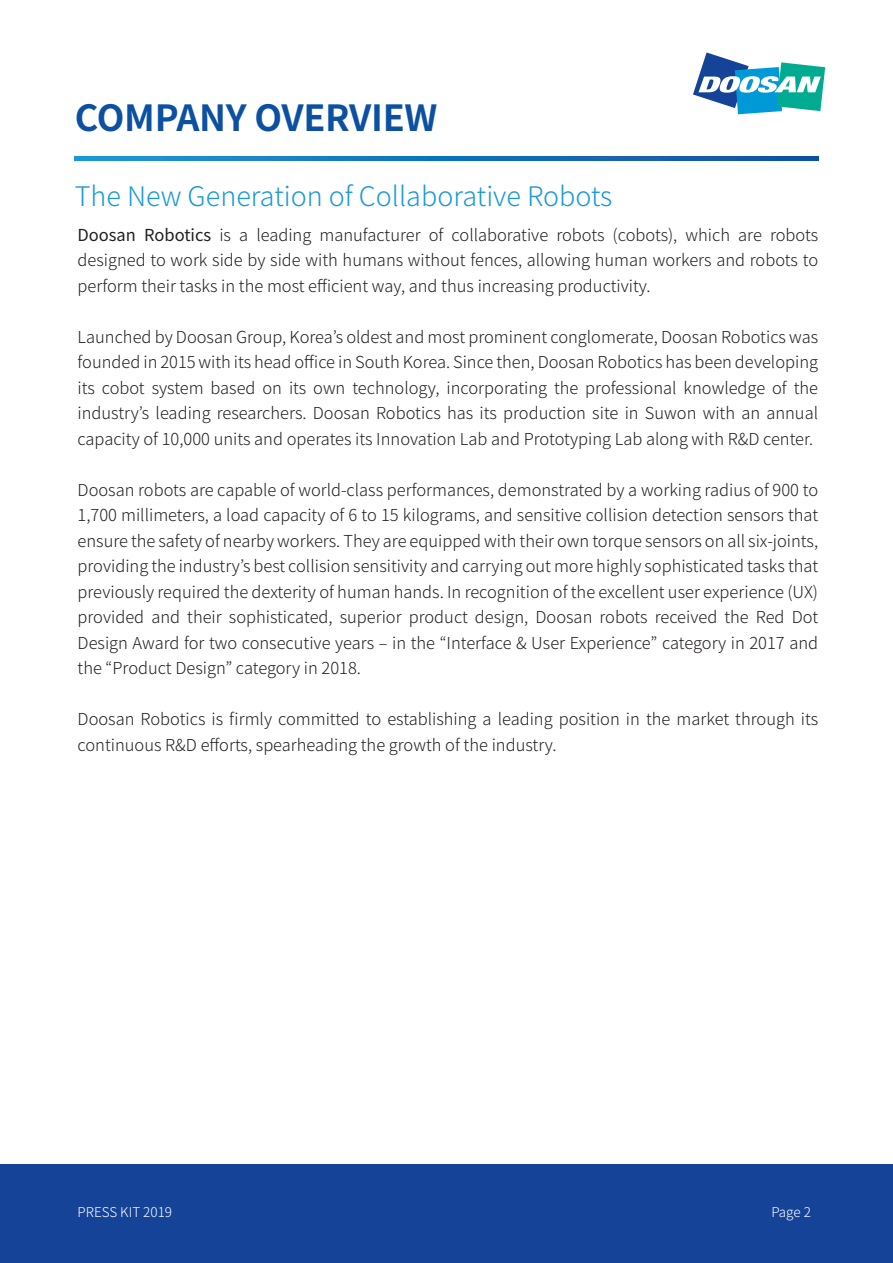
<style>
.page{position:relative;width:893px;height:1263px;background:#fff}
.page>*{position:absolute;margin:0;border:0;box-sizing:border-box;transform-origin:0 0}
.t1{font:700 36px "Noto Sans CJ Kkr";letter-spacing:-.01em;color:#0c51a1}
.t2{font:300 27px "Noto Sans CJ Kkr";color:#1999d6}
.t3{font:300 16.5px/25.5px "Noto Sans CJ Kkr";color:#231f20;text-align:justify}
.t4{font:300 13.5px "Noto Sans CJ Kkr";color:#fff}
.s1{font-weight:400}
</style>
<div class="page">
<svg style="left:693px;top:52px;width:132px;height:62px"></svg>
<svg style="left:75px;top:157px;width:743px;height:4px;background:#1473ba"></svg>
<div style="left:0;top:1164px;width:893px;height:99px;background:#154398"></div>
<h1 class="t1" style="left:75px;top:97px;width:364px">COMPANY OVERVIEW</h1>
<h2 class="t2" style="left:75px;top:181px;width:539px">The New Generation of Collaborative Robots</h2>
<p class="t3" style="left:78px;top:222px;width:742px"><span class="s1">Doosan Robotics</span> is a leading manufacturer of collaborative robots (cobots), which are robots designed to work side by side with humans without fences, allowing human workers and robots to perform their tasks in the most efficient way, and thus increasing productivity.</p>
<p class="t3" style="left:78px;top:324px;width:742px">Launched by Doosan Group, Korea’s oldest and most prominent conglomerate, Doosan Robotics was founded in 2015 with its head office in South Korea. Since then, Doosan Robotics has been developing its cobot system based on its own technology, incorporating the professional knowledge of the industry’s leading researchers. Doosan Robotics has its production site in Suwon with an annual capacity of 10,000 units and operates its Innovation Lab and Prototyping Lab along with R&amp;D center.</p>
<p class="t3" style="left:78px;top:477px;width:742px">Doosan robots are capable of world-class performances, demonstrated by a working radius of 900 to 1,700 millimeters, a load capacity of 6 to 15 kilograms, and sensitive collision detection sensors that ensure the safety of nearby workers. They are equipped with their own torque sensors on all six-joints, providing the industry’s best collision sensitivity and carrying out more highly sophisticated tasks that previously required the dexterity of human hands. In recognition of the excellent user experience (UX) provided and their sophisticated, superior product design, Doosan robots received the Red Dot Design Award for two consecutive years ‒ in the “Interface &amp; User Experience” category in 2017 and the “Product Design” category in 2018.</p>
<p class="t3" style="left:78px;top:707px;width:742px">Doosan Robotics is firmly committed to establishing a leading position in the market through its continuous R&amp;D efforts, spearheading the growth of the industry.</p>
<p class="t4" style="left:78px;top:1204px;width:96px">PRESS KIT 2019</p>
<p class="t4" style="left:771px;top:1204px;width:41px">Page 2</p>
</div>
